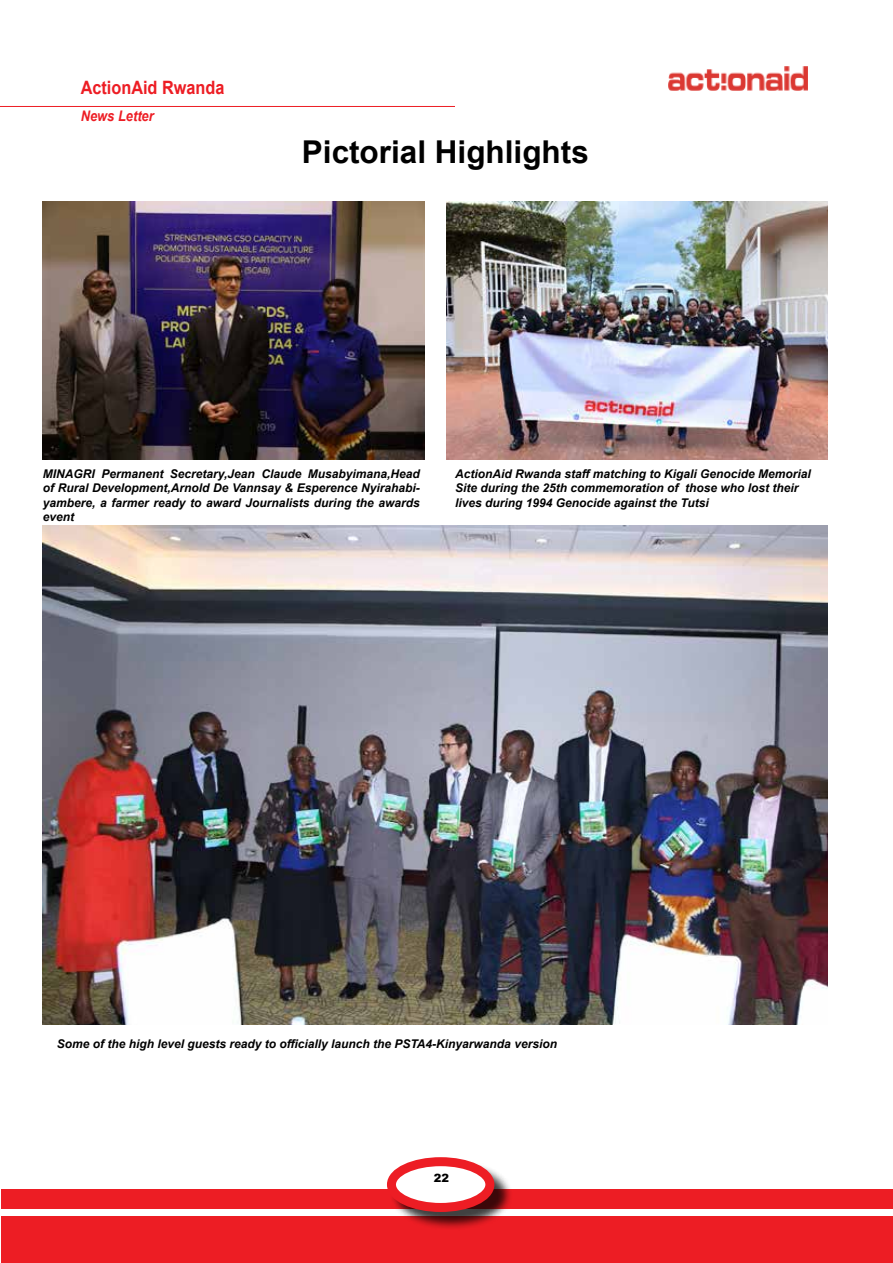
<style>
.page{position:relative;width:893px;height:1263px;background:#fff}
.page>*{position:absolute;margin:0;border:0;box-sizing:border-box;transform-origin:0 0}
.t1{font:700 31.5px "Arial";color:#000}
.t2{font:700 18.45px "Arial";color:#ed1d24;scale:.88 1}
.t3{font:italic 700 14.55px "Arial";color:#ed1d24;scale:.88 1}
.t4{font:italic 700 12px/14.4px "Arial";color:#000;text-align:justify}
.t5{font:900 11.4px "Arial";color:#000}
</style>
<div class="page">
<hr style="left:0;top:106px;width:455px;height:1px;background:#ed1d24">
<div style="left:1px;top:1189px;width:891px;height:20px;background:#ed1d24"></div>
<div style="left:1px;top:1216px;width:891px;height:46px;background:#ed1d24"></div>
<div style="left:389px;top:1159px;width:124px;height:72px;background:#000;opacity:.75"></div>
<svg style="left:391px;top:1162px;width:99px;height:45px"></svg>
<div style="left:387px;top:1157px;width:107px;height:55px;border:9px solid #ed1d24;border-radius:50%"></div>
<img style="left:669px;top:66px;width:139px;height:25px">
<img style="left:43px;top:525px;width:785px;height:500px">
<img style="left:43px;top:202px;width:381px;height:257px">
<img style="left:446px;top:202px;width:382px;height:257px">
<h2 class="t2" style="left:81px;top:75px;width:165px">ActionAid Rwanda</h2>
<p class="t3" style="left:81px;top:107px;width:84px">News Letter</p>
<h1 class="t1" style="left:302px;top:130px;width:288px">Pictorial Highlights</h1>
<p class="t4" style="left:43px;top:467px;width:379px">MINAGRI Permanent Secretary,Jean Claude Musabyimana,Head of Rural Development,Arnold De Vannsay &amp; Esperence Nyirahabi&shy;yambere, a farmer ready to award Journalists during the awards event</p>
<p class="t4" style="left:455px;top:467px;width:357px;text-align:left">ActionAid Rwanda staff matching to Kigali Genocide Memorial<br>Site during the 25th commemoration of those who lost their lives during 1994 Genocide against the Tutsi</p>
<p class="t4" style="left:57px;top:1037px;width:502px">Some of the high level guests ready to officially launch the PSTA4-Kinyarwanda version</p>
<p class="t5" style="left:434px;top:1170px;width:17px">22</p>
</div>
